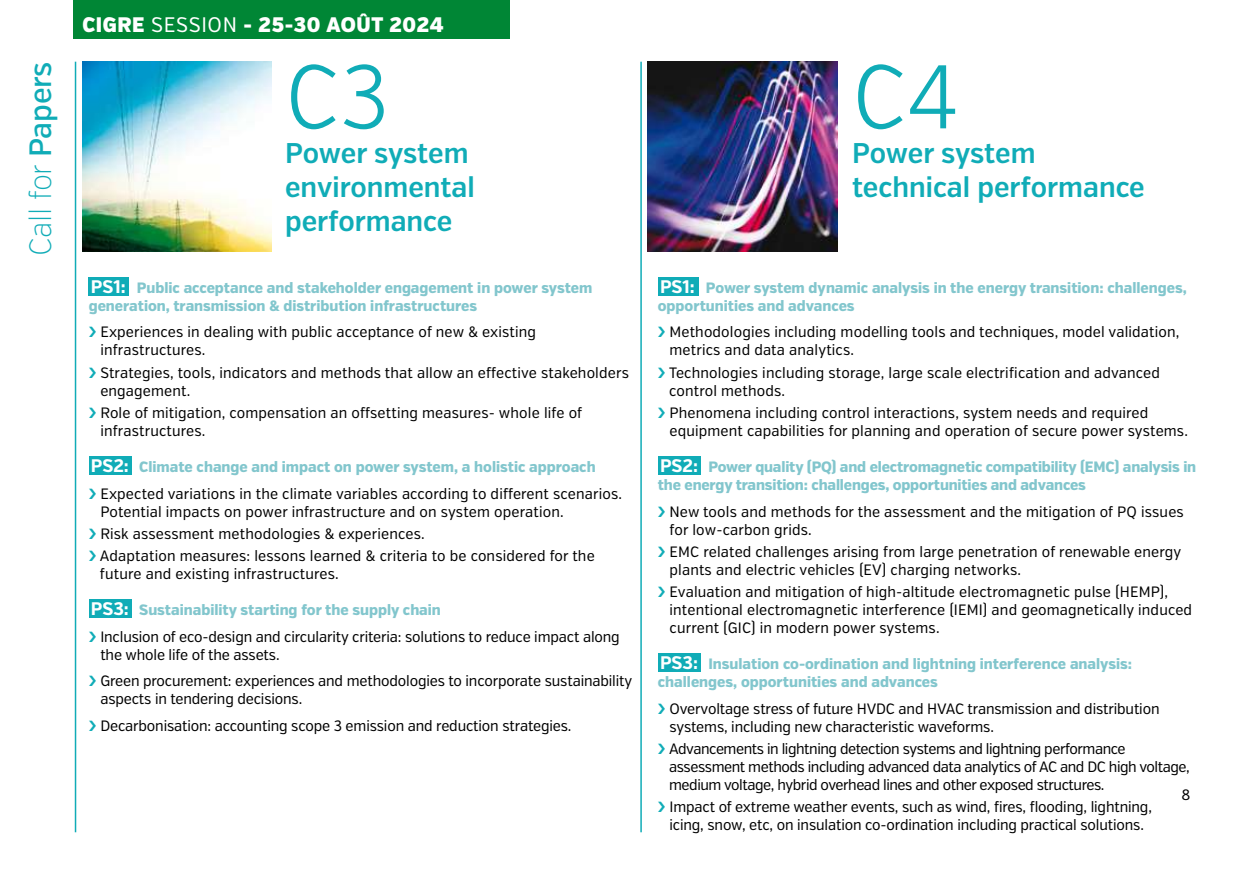
<style>
.page{position:relative;width:1234px;height:872px;background:#fff}
.page>*{position:absolute;margin:0;border:0;box-sizing:border-box;transform-origin:0 0}
.t1{font:300 90px "Verb Cond";color:#10acb7}
.t2{font:200 30.75px "Verb Cond";letter-spacing:-.01em;color:#10acb7}
.t3{font:600 28.5px/34.2px "Verb Cond";color:#10acb7}
.t4{font:900 21px "Verb Cond";letter-spacing:.03em;color:#fff}
.t5{font:15px/18px "Verb Cond";letter-spacing:.01em;color:#000}
.t6{font:15px/26.5px "Verb Cond";letter-spacing:-.01em;color:#000}
.t7{font:800 15px/18px "Verb Cond";color:#82c6cd}
.t8{font:15px/18px "Verb Cond";letter-spacing:-.03em;color:#000}
.s1{font-weight:500}
.s2{font-weight:400}
.s3{font-weight:700;font-size:18.15px;color:#fff}
.s4{font-weight:800;color:#82c6cd}
</style>
<div class="page">
<div style="left:89px;top:277px;width:40px;height:19px;background:#10acb7"></div>
<div style="left:89px;top:456px;width:43px;height:19px;background:#10acb7"></div>
<div style="left:89px;top:599px;width:43px;height:19px;background:#10acb7"></div>
<div style="left:657px;top:277px;width:41px;height:19px;background:#10acb7"></div>
<div style="left:657px;top:456px;width:43px;height:19px;background:#10acb7"></div>
<div style="left:657px;top:653px;width:43px;height:19px;background:#10acb7"></div>
<img style="left:82px;top:62px;width:189px;height:189px">
<img style="left:647px;top:62px;width:190px;height:189px">
<div style="left:74px;top:0;width:436px;height:39px;background:#008635"></div>
<hr style="left:75px;top:62px;width:1px;height:770px;background:#10acb7">
<hr style="left:640px;top:62px;width:1px;height:770px;background:#10acb7">
<h2 class="t2" style="left:22px;top:256px;width:196px;rotate:-90deg">Call for <span class="s1">Papers</span></h2>
<h3 class="t4" style="left:82px;top:12px;width:93px">CigrE <span class="s2">Sessi</span></h3>
<h3 class="t4" style="left:207px;top:12px;width:237px"><span class="s2">on</span> - 25-30 Août 2024</h3>
<h1 class="t1" style="left:285px;top:44px;width:106px">C3</h1>
<h3 class="t3" style="left:285px;top:136px;width:191px">Power system environmental performance</h3>
<p class="t7" style="left:89px;top:279px;width:505px"><span class="s3">PS1:</span> Public acceptance and stakeholder engagement in power system generation, transmission &amp; distribution infrastructures</p>
<p class="t5" style="left:100px;top:323px;width:437px">Experiences in dealing with public acceptance of new &amp; existing infrastructures.</p>
<p class="t5" style="left:100px;top:364px;width:530px">Strategies, tools, indicators and methods that allow an effective stakeholders engagement.</p>
<p class="t5" style="left:100px;top:404px;width:483px">Role of mitigation, compensation an offsetting measures- whole life of infrastructures.</p>
<p class="t5" style="left:100px;top:454px;width:523px;line-height:26.5px;text-indent:-9px"><span class="s3">PS2:</span> <span class="s4">Climate change and impact on power system, a holistic approach<br></span>Expected variations in the climate variables according to different scenarios.</p>
<p class="t5" style="left:100px;top:500px;width:496px;line-height:22.4px">Potential impacts on power infrastructure and on system operation.<br>Risk assessment methodologies &amp; experiences.<br>Adaptation measures: lessons learned &amp; criteria to be considered for the</p>
<p class="t5" style="left:100px;top:565px;width:240px">future and existing infrastructures.</p>
<p class="t6" style="left:100px;top:597px;width:521px;text-indent:-9px"><span class="s3">PS3:</span> <span class="s4">Sustainability starting for the supply chain<br></span>Inclusion of eco-design and circularity criteria: solutions to reduce impact along</p>
<p class="t6" style="left:100px;top:641px;width:533px">the whole life of the assets.<br>Green procurement: experiences and methodologies to incorporate sustainability</p>
<p class="t6" style="left:100px;top:686px;width:472px">aspects in tendering decisions.<br>Decarbonisation: accounting scope 3 emission and reduction strategies.</p>
<h1 class="t1" style="left:851px;top:44px;width:108px">C4</h1>
<h3 class="t3" style="left:851px;top:136px;width:294px">Power system technical performance</h3>
<p class="t7" style="left:657px;top:279px;width:530px"><span class="s3">PS1:</span> Power system dynamic analysis in the energy transition: challenges, opportunities and advances</p>
<p class="t5" style="left:669px;top:323px;width:511px">Methodologies including modelling tools and techniques, model validation, metrics and data analytics.</p>
<p class="t5" style="left:669px;top:364px;width:492px">Technologies including storage, large scale electrification and advanced control methods.</p>
<p class="t5" style="left:669px;top:404px;width:520px">Phenomena including control interactions, system needs and required equipment capabilities for planning and operation of secure power systems.</p>
<p class="t7" style="left:660px;top:458px;width:436px"><span class="s3">PS2:</span> Power quality (PQ) and electromagnetic compatibility (EMC</p>
<p class="t7" style="left:1114px;top:458px;width:83px">) analysis in</p>
<p class="t7" style="left:657px;top:476px;width:429px">the energy transition: challenges, opportunities and advances</p>
<p class="t5" style="left:669px;top:502px;width:515px">New tools and methods for the assessment and the mitigation of PQ issues for low-carbon grids.</p>
<p class="t5" style="left:669px;top:543px;width:513px">EMC related challenges arising from large penetration of renewable energy plants and electric vehicles (EV) charging networks.</p>
<p class="t5" style="left:669px;top:583px;width:524px">Evaluation and mitigation of high-altitude electromagnetic pulse (HEM P), intentional electromagnetic interference (IEM I) and geomagnetically induced current (GIC) in modern power systems.</p>
<p class="t7" style="left:657px;top:655px;width:475px"><span class="s3">PS3:</span> Insulation co-ordination and lightning interference analysis: challenges, opportunities and advances</p>
<p class="t6" style="left:669px;top:699px;width:491px;line-height:18px">Overvoltage stress of future HVDC and HVAC transmission and distribution systems, including new characteristic waveforms.</p>
<p class="t8" style="left:669px;top:740px;width:522px">Advancements in lightning detection systems and lightning performance assessment methods including advanced data analytics of AC and DC high voltage, medium voltage, hybrid overhead lines and other exposed structures.</p>
<p class="t6" style="left:669px;top:798px;width:484px;line-height:18px">Impact of extreme weather events, such as wind, fires, flooding, lightning, icing, snow, etc, on insulation co-ordination including practical solutions.</p>
<p class="t5" style="left:1181px;top:786px;width:10px">8</p>
</div>
